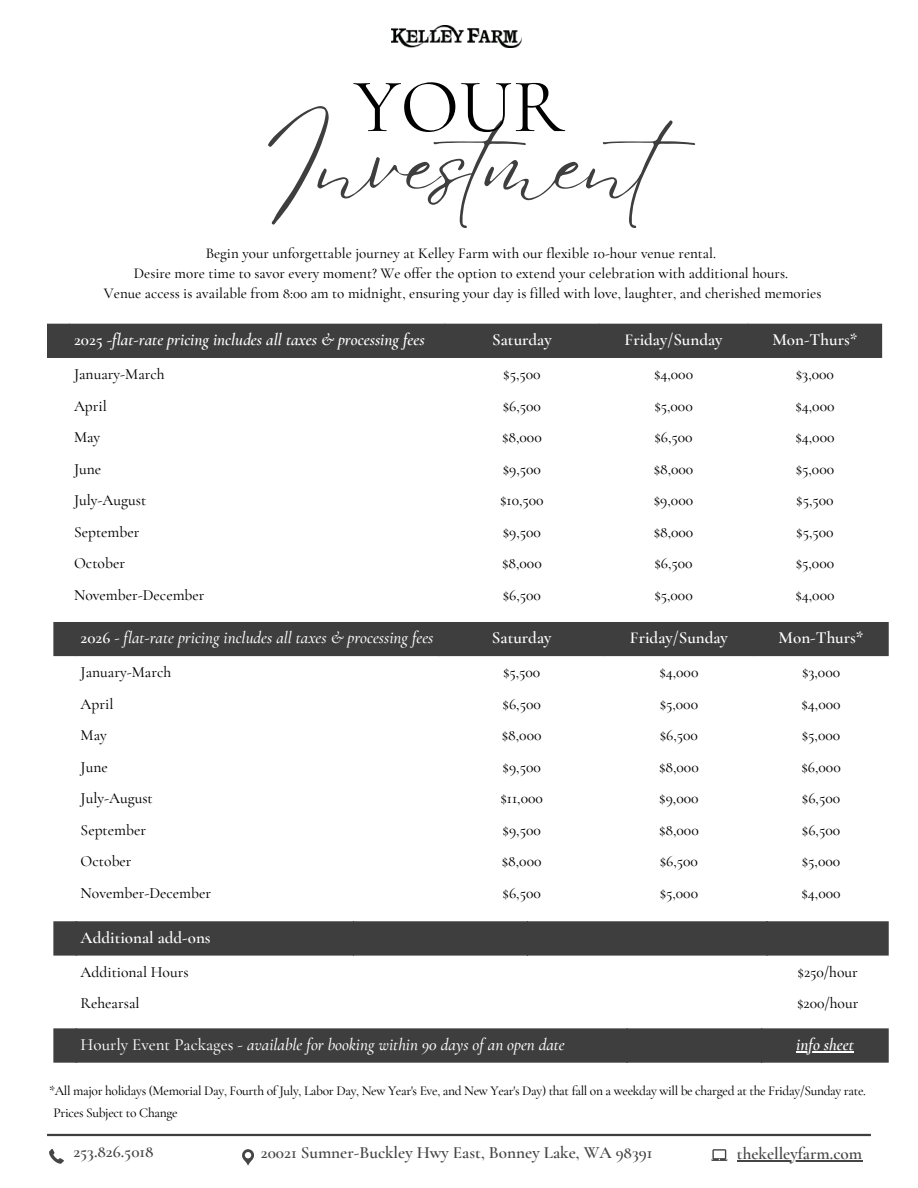
<style>
.page{position:relative;width:918px;height:1188px;background:#fff}
.page>*{position:absolute;margin:0;border:0;box-sizing:border-box;transform-origin:0 0}
.t1{font:96px "Eyesome Script";color:#3e3e3e}
.t2{font:76.65px "Cormorant Garamond";color:#000}
.t3{font:600 17.25px "Cormorant Garamond";color:#454545}
.t4{font:italic 500 17.1px "Cormorant Garamond";color:#fff}
.t5{font:600 17.1px "Cormorant Garamond";color:#fff}
.t6{font:italic 600 17.1px "Cormorant Garamond";color:#fff}
.t7{font:500 15.6px "Cormorant Garamond";color:#000}
.t8{font:500 15px/20.2px "Cormorant Garamond";color:#000;text-align:center}
.t9{font:500 13.5px "Cormorant Garamond";letter-spacing:-.025em;color:#000}
.s1{font-style:normal}
.s2{font-weight:600;font-style:normal}
</style>
<div class="page">
<hr style="left:737px;top:1160px;width:125px;height:1px;background:#454545">
<svg style="left:711px;top:1149px;width:17px;height:12px"></svg>
<svg style="left:242px;top:1149px;width:12px;height:16px"></svg>
<svg style="left:49px;top:1149px;width:15px;height:14px"></svg>
<hr style="left:47px;top:1134px;width:824px;height:2px;background:#3e3e3e">
<div style="left:47px;top:324px;width:835px;height:34px;background:#3e3e3e"></div>
<div style="left:54px;top:922px;width:835px;height:34px;background:#3e3e3e"></div>
<img style="left:391px;top:25px;width:131px;height:23px">
<div style="left:54px;top:622px;width:835px;height:34px;background:#3e3e3e"></div>
<div style="left:54px;top:1029px;width:835px;height:33px;background:#3e3e3e"></div>
<hr style="left:796px;top:1051px;width:58px;height:1px;background:#fff">
<h2 class="t2" style="left:354px;top:60px;width:212px">YOUR</h2>
<h1 class="t1" style="left:263px;top:101px;width:470px">Investment</h1>
<p class="t8" style="left:104px;top:243px;width:719px">Begin your unforgettable journey at Kelley Farm with our flexible 10-hour venue rental.<br>Desire more time to savor every moment? We offer the option to extend your celebration with additional hours.<br>Venue access is available from 8:00 am to midnight, ensuring your day is filled with love, laughter, and cherished memories</p>
<p class="t6" style="left:74px;top:330px;width:352px"><span class="s1">2025 -</span>flat-rate pricing includes all taxes &amp; processing fees</p>
<p class="t5" style="left:492px;top:330px;width:61px">Saturday</p>
<p class="t5" style="left:625px;top:330px;width:100px">Friday/Sunday</p>
<p class="t5" style="left:773px;top:330px;width:86px">Mon-Thurs*</p>
<p class="t7" style="left:74px;top:365px;width:92px">January-March</p>
<p class="t7" style="left:503px;top:365px;width:39px">$5,500</p>
<p class="t7" style="left:654px;top:365px;width:41px">$4,000</p>
<p class="t7" style="left:796px;top:365px;width:40px">$3,000</p>
<p class="t7" style="left:74px;top:396px;width:34px">April</p>
<p class="t7" style="left:503px;top:396px;width:40px">$6,500</p>
<p class="t7" style="left:654px;top:396px;width:40px">$5,000</p>
<p class="t7" style="left:795px;top:396px;width:41px">$4,000</p>
<p class="t7" style="left:74px;top:428px;width:28px">May</p>
<p class="t7" style="left:502px;top:428px;width:41px">$8,000</p>
<p class="t7" style="left:654px;top:428px;width:40px">$6,500</p>
<p class="t7" style="left:795px;top:428px;width:41px">$4,000</p>
<p class="t7" style="left:74px;top:459px;width:29px">June</p>
<p class="t7" style="left:503px;top:459px;width:40px">$9,500</p>
<p class="t7" style="left:654px;top:459px;width:41px">$8,000</p>
<p class="t7" style="left:796px;top:459px;width:40px">$5,000</p>
<p class="t7" style="left:74px;top:491px;width:74px">July-August</p>
<p class="t7" style="left:500px;top:491px;width:45px">$10,500</p>
<p class="t7" style="left:654px;top:491px;width:41px">$9,000</p>
<p class="t7" style="left:796px;top:491px;width:39px">$5,500</p>
<p class="t7" style="left:74px;top:522px;width:67px">September</p>
<p class="t7" style="left:503px;top:522px;width:40px">$9,500</p>
<p class="t7" style="left:654px;top:522px;width:41px">$8,000</p>
<p class="t7" style="left:796px;top:522px;width:39px">$5,500</p>
<p class="t7" style="left:74px;top:554px;width:52px">October</p>
<p class="t7" style="left:502px;top:554px;width:41px">$8,000</p>
<p class="t7" style="left:654px;top:554px;width:40px">$6,500</p>
<p class="t7" style="left:796px;top:554px;width:40px">$5,000</p>
<p class="t7" style="left:74px;top:585px;width:132px">November-December</p>
<p class="t7" style="left:503px;top:585px;width:40px">$6,500</p>
<p class="t7" style="left:654px;top:585px;width:40px">$5,000</p>
<p class="t7" style="left:795px;top:585px;width:41px">$4,000</p>
<p class="t4" style="left:81px;top:628px;width:354px"><span class="s2">2026</span> - flat-rate pricing includes all taxes &amp; processing fees</p>
<p class="t5" style="left:492px;top:628px;width:61px">Saturday</p>
<p class="t5" style="left:630px;top:628px;width:100px">Friday/Sunday</p>
<p class="t5" style="left:779px;top:628px;width:86px">Mon-Thurs*</p>
<p class="t7" style="left:81px;top:663px;width:92px">January-March</p>
<p class="t7" style="left:503px;top:663px;width:39px">$5,500</p>
<p class="t7" style="left:659px;top:663px;width:41px">$4,000</p>
<p class="t7" style="left:802px;top:663px;width:40px">$3,000</p>
<p class="t7" style="left:81px;top:694px;width:34px">April</p>
<p class="t7" style="left:503px;top:694px;width:40px">$6,500</p>
<p class="t7" style="left:660px;top:694px;width:40px">$5,000</p>
<p class="t7" style="left:802px;top:694px;width:41px">$4,000</p>
<p class="t7" style="left:81px;top:726px;width:28px">May</p>
<p class="t7" style="left:502px;top:726px;width:41px">$8,000</p>
<p class="t7" style="left:660px;top:726px;width:40px">$6,500</p>
<p class="t7" style="left:802px;top:726px;width:40px">$5,000</p>
<p class="t7" style="left:81px;top:757px;width:29px">June</p>
<p class="t7" style="left:503px;top:757px;width:40px">$9,500</p>
<p class="t7" style="left:659px;top:757px;width:41px">$8,000</p>
<p class="t7" style="left:801px;top:757px;width:41px">$6,000</p>
<p class="t7" style="left:81px;top:789px;width:74px">July-August</p>
<p class="t7" style="left:501px;top:789px;width:44px">$11,000</p>
<p class="t7" style="left:659px;top:789px;width:41px">$9,000</p>
<p class="t7" style="left:802px;top:789px;width:40px">$6,500</p>
<p class="t7" style="left:81px;top:820px;width:67px">September</p>
<p class="t7" style="left:503px;top:820px;width:40px">$9,500</p>
<p class="t7" style="left:659px;top:820px;width:41px">$8,000</p>
<p class="t7" style="left:802px;top:820px;width:40px">$6,500</p>
<p class="t7" style="left:81px;top:852px;width:52px">October</p>
<p class="t7" style="left:502px;top:852px;width:41px">$8,000</p>
<p class="t7" style="left:660px;top:852px;width:40px">$6,500</p>
<p class="t7" style="left:802px;top:852px;width:40px">$5,000</p>
<p class="t7" style="left:81px;top:883px;width:132px">November-December</p>
<p class="t7" style="left:503px;top:883px;width:40px">$6,500</p>
<p class="t7" style="left:660px;top:883px;width:40px">$5,000</p>
<p class="t7" style="left:802px;top:883px;width:41px">$4,000</p>
<p class="t5" style="left:81px;top:927px;width:132px">Additional add-ons</p>
<p class="t7" style="left:81px;top:962px;width:110px">Additional Hours</p>
<p class="t7" style="left:798px;top:962px;width:62px">$250/hour</p>
<p class="t7" style="left:81px;top:994px;width:61px">Rehearsal</p>
<p class="t7" style="left:797px;top:994px;width:63px">$200/hour</p>
<p class="t4" style="left:81px;top:1034px;width:486px"><span class="s1">Hourly Event Packages -</span> available for booking within 90 days of an open date</p>
<p class="t6" style="left:796px;top:1034px;width:59px">info sheet</p>
<p class="t9" style="left:49px;top:1082px;width:818px">*All major holidays (Memorial Day, Fourth of July, Labor Day, New Year's Eve, and New Year's Day) that fall on a weekday will be charged at the Friday/Sunday rate.</p>
<p class="t9" style="left:54px;top:1105px;width:126px">Prices Subject to Change</p>
<p class="t3" style="left:261px;top:1142px;width:393px">20021 Sumner-Buckley Hwy East, Bonney Lake, WA 98391</p>
<p class="t3" style="left:73px;top:1141px;width:82px">253.826.5018</p>
<p class="t3" style="left:737px;top:1143px;width:127px">thekelleyfarm.com</p>
</div>
